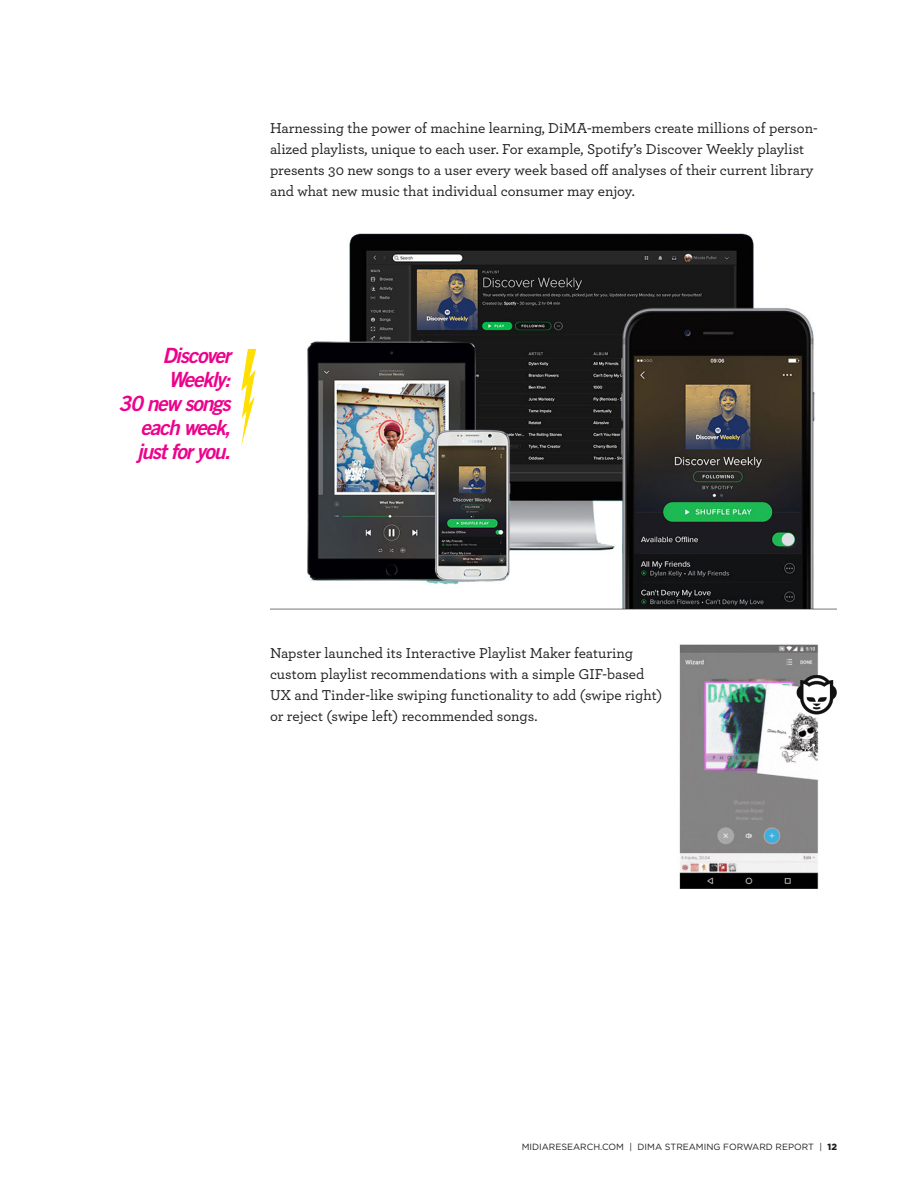
<style>
.page{position:relative;width:918px;height:1188px;background:#fff}
.page>*{position:absolute;margin:0;border:0;box-sizing:border-box;transform-origin:0 0}
.pull_quote{font:italic 21px/24px "Trade Gothic Bold Two";letter-spacing:-.06em;color:#ed028c;text-align:justify}
.text{font:500 15px/21px "Archer";color:#231f20}
.t1{font:9px "Gotham";color:#231f20}
.s1{font-weight:900}
</style>
<div class="page">
<img style="left:248px;top:233px;width:567px;height:375px">
<img style="left:679px;top:644px;width:142px;height:245px">
<svg style="left:241px;top:349px;width:15px;height:97px"></svg>
<hr style="left:270px;top:608px;width:567px;height:2px;background:#231f20">
<img style="left:794px;top:675px;width:43px;height:39px">
<p class="text" style="left:270px;top:117px;width:549px">Harnessing the power of machine learning, DiMA-members create millions of person&shy;alized playlists, unique to each user. For example, Spotify’s Discover Weekly playlist presents 30 new songs to a user every week based off analyses of their current library and what new music that individual consumer may enjoy.</p>
<p class="pull_quote" style="left:163px;top:343px;width:70px">Discover</p>
<p class="pull_quote" style="left:168px;top:367px;width:64px">Weekly:</p>
<p class="pull_quote" style="left:137px;top:391px;width:95px;text-indent:-18px">30 new songs each week, just for you.</p>
<p class="text" style="left:270px;top:642px;width:394px">Napster launched its Interactive Playlist Maker featuring custom playlist recommendations with a simple GIF-based UX and Tinder-like swiping functionality to add (swipe right) or reject (swipe left) recommended songs.</p>
<p class="t1" style="left:522px;top:1141px;width:317px">MIDIARESEARCH.COM | DIMA STREAMING FORWARD REPORT | <span class="s1">12</span></p>
</div>
